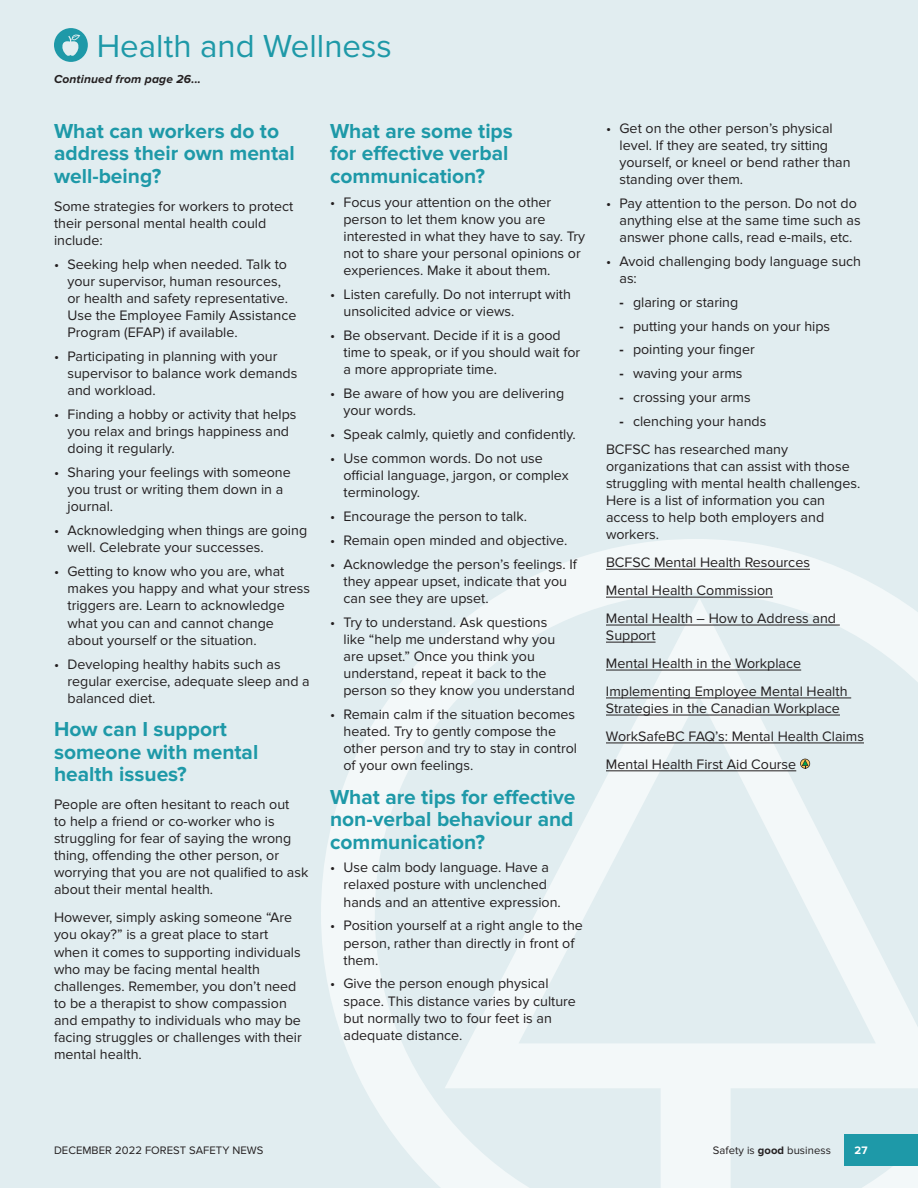
<style>
.page{position:relative;width:918px;height:1188px;background:#e1edf0}
.page>*{position:absolute;margin:0;border:0;box-sizing:border-box;transform-origin:0 0}
.t1{font:33px "Proxima Nova";color:#1e99a8}
.t2{font:700 21px/22.5px "Proxima Nova";color:#1e99a8}
.t3{font:14.25px/17.1px "Proxima Nova";color:#231f20}
.t4{font:italic 700 12px "Proxima Nova";letter-spacing:.015em;color:#231f20}
.t5{font:11.25px "Proxima Nova";letter-spacing:.005em;color:#231f20}
.t6{font:700 11.25px "Proxima Nova";color:#fff}
.s1{font-weight:700}
</style>
<div class="page">
<svg style="left:321px;top:539px;width:597px;height:649px"></svg>
<svg style="left:54px;top:28px;width:34px;height:34px"></svg>
<hr style="left:606px;top:569px;width:204px;height:1px;background:#231f20">
<hr style="left:606px;top:597px;width:167px;height:1px;background:#231f20">
<hr style="left:606px;top:625px;width:234px;height:1px;background:#231f20">
<hr style="left:606px;top:642px;width:50px;height:1px;background:#231f20">
<hr style="left:606px;top:670px;width:195px;height:1px;background:#231f20">
<hr style="left:606px;top:698px;width:245px;height:1px;background:#231f20">
<hr style="left:606px;top:715px;width:234px;height:1px;background:#231f20">
<hr style="left:606px;top:743px;width:258px;height:1px;background:#231f20">
<hr style="left:606px;top:771px;width:190px;height:1px;background:#231f20">
<svg style="left:800px;top:759px;width:10px;height:10px"></svg>
<div style="left:845px;top:1134px;width:73px;height:32px;background:#1e99a8"></div>
<p class="t1" style="left:97px;top:27px;width:297px">Health and Wellness</p>
<p class="t4" style="left:54px;top:73px;width:149px">Continued from page 26...</p>
<p class="t2" style="left:54px;top:120px;width:242px">What can workers do to address their own mental well-being?</p>
<p class="t3" style="left:54px;top:198px;width:241px">Some strategies for workers to protect their personal mental health could include:</p>
<p class="t3" style="left:68px;top:256px;width:230px;text-indent:-14px">• Seeking help when needed. Talk to your supervisor, human resources, or health and safety representative.<br>Use the Employee Family Assistance Program (EFAP) if available.</p>
<p class="t3" style="left:68px;top:348px;width:231px;text-indent:-14px">• Participating in planning with your supervisor to balance work demands and workload.</p>
<p class="t3" style="left:68px;top:406px;width:231px;text-indent:-14px">• Finding a hobby or activity that helps you relax and brings happiness and doing it regularly.</p>
<p class="t3" style="left:68px;top:464px;width:225px;text-indent:-14px">• Sharing your feelings with someone you trust or writing them down in a journal.</p>
<p class="t3" style="left:68px;top:522px;width:241px;text-indent:-14px">• Acknowledging when things are going well. Celebrate your successes.</p>
<p class="t3" style="left:68px;top:563px;width:244px;text-indent:-14px">• Getting to know who you are, what makes you happy and what your stress triggers are. Learn to acknowledge what you can and cannot change about yourself or the situation.</p>
<p class="t3" style="left:68px;top:655px;width:244px;text-indent:-14px">• Developing healthy habits such as regular exercise, adequate sleep and a balanced diet.</p>
<p class="t2" style="left:54px;top:718px;width:206px">How can I support someone with mental health issues?</p>
<p class="t3" style="left:54px;top:796px;width:256px">People are often hesitant to reach out<br>to help a friend or co-worker who is struggling for fear of saying the wrong thing, offending the other person, or worrying that you are not qualified to ask about their mental health.</p>
<p class="t3" style="left:54px;top:909px;width:249px">However, simply asking someone “Are you okay?” is a great place to start when it comes to supporting individuals who may be facing mental health challenges. Remember, you don’t need to be a therapist to show compassion and empathy to individuals who may be facing struggles or challenges with their mental health.</p>
<p class="t2" style="left:330px;top:120px;width:184px">What are some tips for effective verbal communication?</p>
<p class="t3" style="left:344px;top:194px;width:243px;text-indent:-14px">• Focus your attention on the other person to let them know you are interested in what they have to say. Try not to share your personal opinions or experiences. Make it about them.</p>
<p class="t3" style="left:344px;top:286px;width:229px;text-indent:-14px">• Listen carefully. Do not interrupt with unsolicited advice or views.</p>
<p class="t3" style="left:344px;top:327px;width:238px;text-indent:-14px">• Be observant. Decide if it is a good time to speak, or if you should wait for a more appropriate time.</p>
<p class="t3" style="left:344px;top:385px;width:222px;text-indent:-14px">• Be aware of how you are delivering your words.</p>
<p class="t3" style="left:330px;top:426px;width:247px">• Speak calmly, quietly and confidently.</p>
<p class="t3" style="left:344px;top:450px;width:227px;text-indent:-14px">• Use common words. Do not use official language, jargon, or complex terminology.</p>
<p class="t3" style="left:330px;top:508px;width:199px">• Encourage the person to talk.</p>
<p class="t3" style="left:330px;top:532px;width:239px">• Remain open minded and objective.</p>
<p class="t3" style="left:344px;top:556px;width:235px;text-indent:-14px">• Acknowledge the person’s feelings. If they appear upset, indicate that you can see they are upset.</p>
<p class="t3" style="left:344px;top:614px;width:233px;text-indent:-14px">• Try to understand. Ask questions<br>like “help me understand why you are upset.” Once you think you understand, repeat it back to the person so they know you understand</p>
<p class="t3" style="left:344px;top:706px;width:235px;text-indent:-14px">• Remain calm if the situation becomes heated. Try to gently compose the other person and try to stay in control of your own feelings.</p>
<p class="t2" style="left:330px;top:786px;width:247px;text-align:justify">What are tips for effective non-verbal behaviour and communication?</p>
<p class="t3" style="left:344px;top:859px;width:219px;text-indent:-14px">• Use calm body language. Have a relaxed posture with unclenched hands and an attentive expression.</p>
<p class="t3" style="left:344px;top:917px;width:241px;text-indent:-14px">• Position yourself at a right angle to the person, rather than directly in front of them.</p>
<p class="t3" style="left:344px;top:975px;width:234px;text-indent:-14px">• Give the person enough physical space. This distance varies by culture but normally two to four feet is an adequate distance.</p>
<p class="t3" style="left:620px;top:120px;width:233px;text-indent:-14px">• Get on the other person’s physical level. If they are seated, try sitting yourself, or kneel or bend rather than standing over them.</p>
<p class="t3" style="left:620px;top:195px;width:243px;text-indent:-14px">• Pay attention to the person. Do not do anything else at the same time such as answer phone calls, read e-mails, etc.</p>
<p class="t3" style="left:620px;top:253px;width:243px;text-indent:-14px">• Avoid challenging body language such as:</p>
<p class="t3" style="left:620px;top:294px;width:120px"><span class="s1">-</span> glaring or staring</p>
<p class="t3" style="left:620px;top:318px;width:212px"><span class="s1">-</span> putting your hands on your hips</p>
<p class="t3" style="left:620px;top:341px;width:137px"><span class="s1">-</span> pointing your finger</p>
<p class="t3" style="left:620px;top:365px;width:125px"><span class="s1">-</span> waving your arms</p>
<p class="t3" style="left:620px;top:389px;width:133px"><span class="s1">-</span> crossing your arms</p>
<p class="t3" style="left:620px;top:413px;width:148px"><span class="s1">-</span> clenching your hands</p>
<p class="t3" style="left:606px;top:441px;width:256px">BCFSC has researched many organizations that can assist with those struggling with mental health challenges.<br>Here is a list of information you can access to help both employers and workers.</p>
<p class="t3" style="left:606px;top:554px;width:205px">BCFSC Mental Health Resources</p>
<p class="t3" style="left:606px;top:582px;width:169px">Mental Health Commission</p>
<p class="t3" style="left:606px;top:610px;width:232px">Mental Health – How to Address and<br>Support</p>
<p class="t3" style="left:606px;top:655px;width:197px">Mental Health in the Workplace</p>
<p class="t3" style="left:606px;top:683px;width:243px">Implementing Employee Mental Health<br>Strategies in the Canadian Workplace</p>
<p class="t3" style="left:606px;top:728px;width:259px">WorkSafeBC FAQ’s: Mental Health Claims</p>
<p class="t3" style="left:606px;top:756px;width:192px">Mental Health First Aid Course</p>
<p class="t5" style="left:54px;top:1144px;width:211px">DECEMBER 2022 FOREST SAFETY NEWS</p>
<p class="t5" style="left:713px;top:1144px;width:120px">Safety is <span class="s1">good</span> business</p>
<p class="t6" style="left:855px;top:1144px;width:14px">27</p>
</div>
